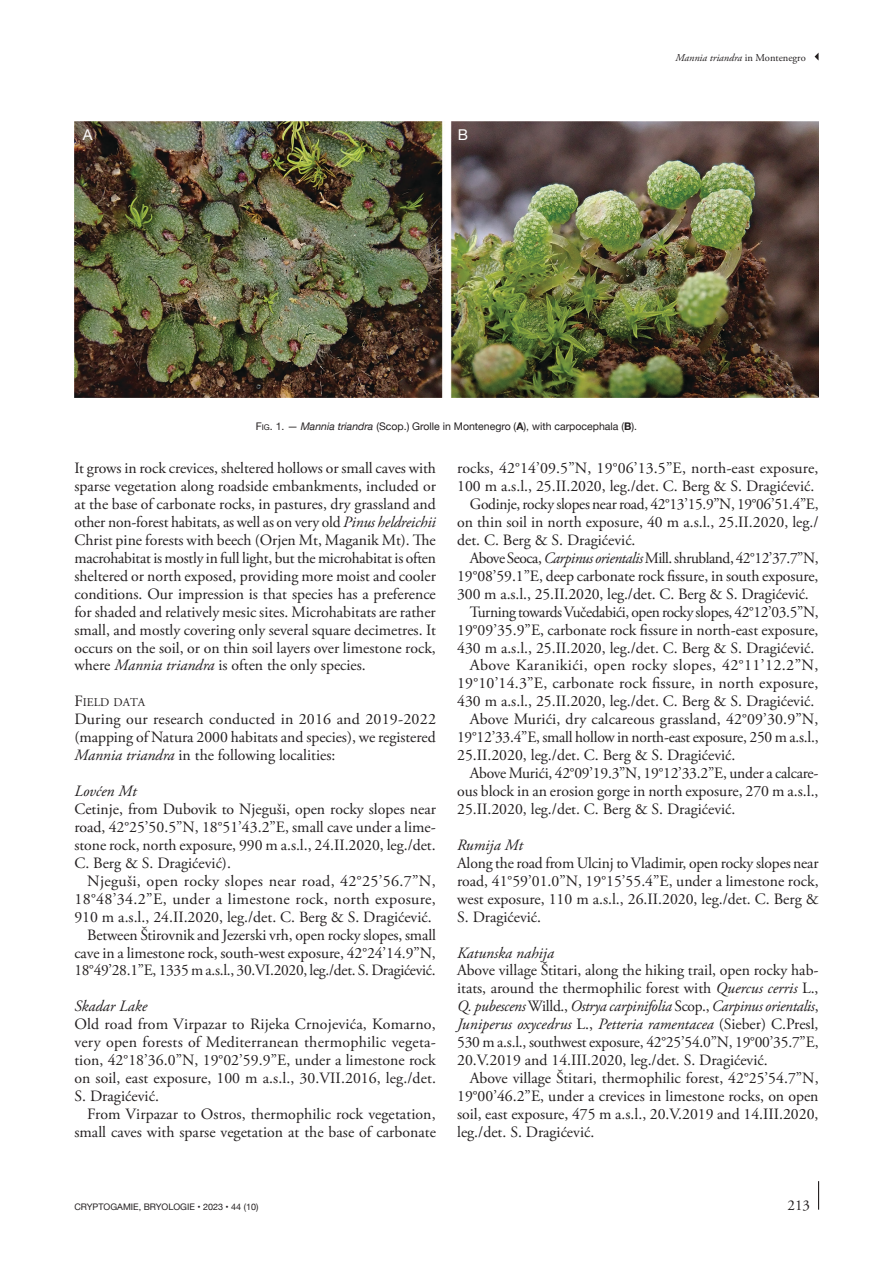
<style>
.page{position:relative;width:893px;height:1263px;background:#fff}
.page>*{position:absolute;margin:0;border:0;box-sizing:border-box;transform-origin:0 0}
.Texte_courant_1er_para{font:15.75px/18px "Adobe Garamond Pro";color:#231f20;text-align:justify}
.Texte_courant_Suite{font:15.75px/18px "Adobe Garamond Pro";color:#231f20;text-align:justify}
.Titre_3{font:italic 15.75px "Adobe Garamond Pro";color:#231f20}
.t1{font:15px "Adobe Garamond Pro";color:#231f20}
.t2{font:15px "Helvetica Neue 3";color:#fff}
.Titre_2{font:11.85px "Adobe Garamond";color:#231f20}
.t3{font:10.5px "Helvetica Neue";color:#231f20}
.t4{font:10.5px "Adobe Garamond Pro Italic 2";color:#231f20}
.t5{font:9px "Helvetica Neue";color:#231f20}
.s1{font-family:"Adobe Garamond Pro Regular 3"}
.s2{font-style:inherit}
.s3{font-size:7.8px}
.s4{font-style:italic}
.s5{font-weight:700}
.s6{font-size:15.75px}
</style>
<div class="page">
<svg style="left:818px;top:1181px;width:1px;height:29px"></svg>
<svg style="left:815px;top:53px;width:4px;height:8px"></svg>
<img style="left:74px;top:121px;width:744px;height:276px">
<p class="t2" style="left:83px;top:124px;width:11px">A</p>
<p class="t2" style="left:458px;top:124px;width:12px">B</p>
<p class="t4" style="left:675px;top:51px;width:132px">Mannia triandra <span class="s1">in Montenegro</span></p>
<p class="t3" style="left:256px;top:419px;width:383px"><span class="s2">F</span><span class="s3">ig</span><span class="s2">. 1</span>. — <span class="s4">Mannia triandra</span> (Scop.) Grolle in Montenegro (<span class="s5">A</span>), with carpocephala (<span class="s5">B</span>).</p>
<p class="Texte_courant_1er_para" style="left:74px;top:460px;width:363px">It grows in rock crevices, sheltered hollows or small caves with sparse vegetation along roadside embankments, included or at the base of carbonate rocks, in pastures, dry grassland and other non-forest habitats, as well as on very old <span class="s4">Pinus heldreichii </span>Christ pine forests with beech (Orjen Mt, Maganik Mt). The macrohabitat is mostly in full light, but the microhabitat is often sheltered or north exposed, providing more moist and cooler conditions. Our impression is that species has a preference for shaded and relatively mesic sites. Microhabitats are rather small, and mostly covering only several square decimetres. It occurs on the soil, or on thin soil layers over limestone rock, where <span class="s4">Mannia triandra</span> is often the only species.</p>
<p class="Titre_2" style="left:74px;top:696px;width:72px"><span class="s6">F</span>IELD DATA</p>
<p class="Texte_courant_1er_para" style="left:74px;top:711px;width:363px">During our research conducted in 2016 and 2019-2022 (mapping of Natura 2000 habitats and species), we registered <span class="s4">Mannia triandra</span> in the following localities:</p>
<p class="Titre_3" style="left:74px;top:782px;width:64px">Lovćen Mt</p>
<p class="Texte_courant_1er_para" style="left:74px;top:800px;width:363px">Cetinje, from Dubovik to Njeguši, open rocky slopes near road, 42°25’50.5”N, 18°51’43.2”E, small cave under a lime&shy;stone rock, north exposure, 990 m a.s.l., 24.II.2020, leg./det.<br>C. Berg &amp; S. Dragićević).</p>
<p class="Texte_courant_Suite" style="left:74px;top:872px;width:363px;text-indent:13px">Njeguši, open rocky slopes near road, 42°25’56.7”N, 18°48’34.2”E, under a limestone rock, north exposure, 910 m a.s.l., 24.II.2020, leg./det. C. Berg &amp; S. Dragićević.</p>
<p class="Texte_courant_Suite" style="left:74px;top:926px;width:363px;text-indent:13px">Between Štirovnik and Jezerski vrh, open rocky slopes, small cave in a limestone rock, south-west exposure, 42°24’14.9”N, 18°49’28.1”E, 1335 m a.s.l., 30.VI.2020, leg./det. S. Dragićević.</p>
<p class="Titre_3" style="left:74px;top:997px;width:74px">Skadar Lake</p>
<p class="Texte_courant_1er_para" style="left:74px;top:1016px;width:363px">Old road from Virpazar to Rijeka Crnojevića, Komarno, very open forests of Mediterranean thermophilic vegeta&shy;tion, 42°18’36.0”N, 19°02’59.9”E, under a limestone rock on soil, east exposure, 100 m a.s.l., 30.VII.2016, leg./det.<br>S. Dragićević.</p>
<p class="Texte_courant_Suite" style="left:74px;top:1105px;width:363px;text-align:right">From Virpazar to Ostros, thermophilic rock vegetation, small caves with sparse vegetation at the base of carbonate</p>
<p class="Texte_courant_Suite" style="left:457px;top:460px;width:363px">rocks, 42°14’09.5”N, 19°06’13.5”E, north-east exposure,<br>100 m a.s.l., 25.II.2020, leg./det. C. Berg &amp; S. Dragićević.</p>
<p class="Texte_courant_Suite" style="left:457px;top:496px;width:363px;text-indent:13px">Godinje, rocky slopes near road, 42°13’15.9”N, 19°06’51.4”E, on thin soil in north exposure, 40 m a.s.l., 25.II.2020, leg./ det. C. Berg &amp; S. Dragićević.</p>
<p class="Texte_courant_Suite" style="left:457px;top:549px;width:363px;text-indent:13px">Above Seoca, <span class="s4">Carpinus orientalis</span> Mill. shrubland, 42°12’37.7”N, 19°08’59.1”E, deep carbonate rock fissure, in south exposure, 300 m a.s.l., 25.II.2020, leg./det. C. Berg &amp; S. Dragićević.</p>
<p class="Texte_courant_Suite" style="left:457px;top:603px;width:363px;text-indent:13px">Turning towards Vučedabići, open rocky slopes, 42°12’03.5”N, 19°09’35.9”E, carbonate rock fissure in north-east exposure, 430 m a.s.l., 25.II.2020, leg./det. C. Berg &amp; S. Dragićević.</p>
<p class="Texte_courant_Suite" style="left:457px;top:657px;width:363px;text-indent:13px">Above Karanikići, open rocky slopes, 42°11’12.2”N, 19°10’14.3”E, carbonate rock fissure, in north exposure, 430 m a.s.l., 25.II.2020, leg./det. C. Berg &amp; S. Dragićević.</p>
<p class="Texte_courant_Suite" style="left:457px;top:711px;width:363px;text-indent:13px">Above Murići, dry calcareous grassland, 42°09’30.9”N, 19°12’33.4”E, small hollow in north-east exposure, 250 m a.s.l., 25.II.2020, leg./det. C. Berg &amp; S. Dragićević.</p>
<p class="Texte_courant_Suite" style="left:457px;top:765px;width:363px;text-indent:13px">Above Murići, 42°09’19.3”N, 19°12’33.2”E, under a calcare&shy;ous block in an erosion gorge in north exposure, 270 m a.s.l., 25.II.2020, leg./det. C. Berg &amp; S. Dragićević.</p>
<p class="Titre_3" style="left:457px;top:835px;width:67px">Rumija Mt</p>
<p class="Texte_courant_1er_para" style="left:457px;top:854px;width:363px">Along the road from Ulcinj to Vladimir, open rocky slopes near road, 41°59’01.0”N, 19°15’55.4”E, under a limestone rock, west exposure, 110 m a.s.l., 26.II.2020, leg./det. C. Berg &amp; S. Dragićević.</p>
<p class="Titre_3" style="left:457px;top:943px;width:98px">Katunska nahija</p>
<p class="Texte_courant_1er_para" style="left:457px;top:962px;width:363px">Above village Štitari, along the hiking trail, open rocky hab&shy;itats, around the thermophilic forest with <span class="s4">Quercus cerris</span> L., <span class="s4">Q. pubescens</span> Willd., <span class="s4">Ostrya carpinifolia</span> Scop., <span class="s4">Carpinus orientalis</span>, <span class="s4">Juniperus oxycedrus</span> L., <span class="s4">Petteria ramentacea</span> (Sieber) C.Presl, 530 m a.s.l., southwest exposure, 42°25’54.0”N, 19°00’35.7”E, 20.V.2019 and 14.III.2020, leg./det. S. Dragićević.</p>
<p class="Texte_courant_Suite" style="left:457px;top:1070px;width:363px;text-indent:13px">Above village Štitari, thermophilic forest, 42°25’54.7”N, 19°00’46.2”E, under a crevices in limestone rocks, on open soil, east exposure, 475 m a.s.l., 20.V.2019 and 14.III.2020, leg./det. S. Dragićević.</p>
<p class="t5" style="left:74px;top:1200px;width:186px">CRYPTOGAMIE, BRYOLOGIE • 2023 • 44 (10)</p>
<p class="t1" style="left:788px;top:1196px;width:24px">213</p>
</div>
